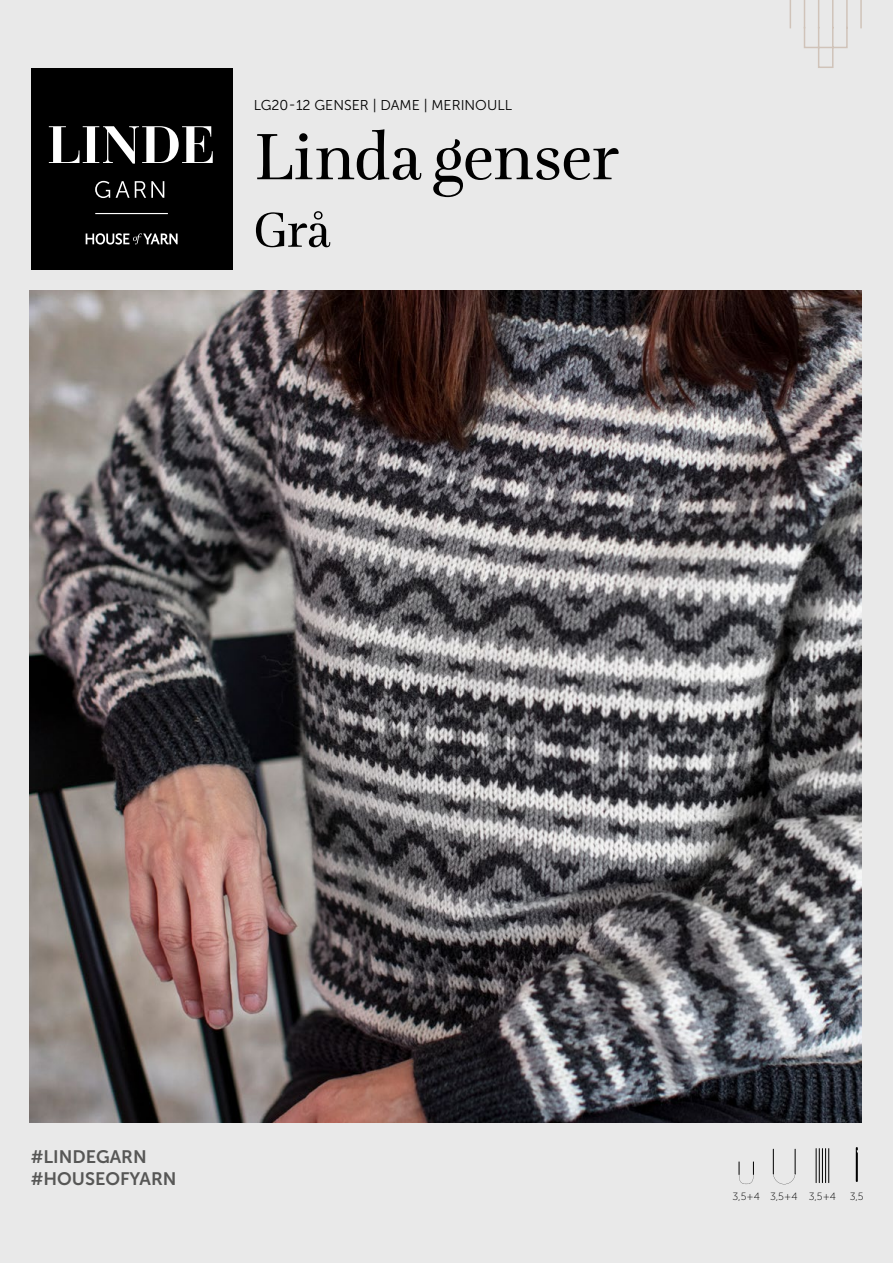
<style>
.page{position:relative;width:893px;height:1263px;background:#e9e9e9}
.page>*{position:absolute;margin:0;border:0;box-sizing:border-box;transform-origin:0 0}
.t1{font:72px "Lavigne Display";letter-spacing:-.015em;color:#000}
.t2{font:54px "Lavigne Display";color:#000}
.t3{font:18px "Museo Sans 700";color:#575756}
.t4{font:14.25px "Museo Sans 300";color:#000}
.t5{font:10.5px "Museo Sans 100";color:#000}
</style>
<div class="page">
<div style="left:31px;top:68px;width:201px;height:201px;background:#000"></div>
<hr style="left:96px;top:213px;width:71px;height:1px;background:#fff">
<svg style="left:49px;top:126px;width:164px;height:38px"></svg>
<svg style="left:95px;top:181px;width:15px;height:17px"></svg>
<svg style="left:116px;top:181px;width:48px;height:17px"></svg>
<svg style="left:86px;top:233px;width:92px;height:12px"></svg>
<img style="left:30px;top:291px;width:832px;height:832px">
<svg style="left:789px;top:0;width:73px;height:68px"></svg>
<svg style="left:738px;top:1161px;width:16px;height:23px"></svg>
<svg style="left:773px;top:1149px;width:23px;height:35px"></svg>
<hr style="left:816px;top:1148px;width:1px;height:35px;background:#000">
<hr style="left:819px;top:1148px;width:1px;height:35px;background:#000">
<hr style="left:822px;top:1148px;width:1px;height:35px;background:#000">
<hr style="left:825px;top:1148px;width:1px;height:35px;background:#000">
<hr style="left:828px;top:1148px;width:1px;height:35px;background:#000">
<svg style="left:856px;top:1147px;width:2px;height:35px"></svg>
<p class="t4" style="left:254px;top:97px;width:260px">LG20-12 GENSER | DAME | MERINOULL</p>
<p class="t1" style="left:254px;top:118px;width:367px">Linda genser</p>
<p class="t2" style="left:254px;top:201px;width:79px">Grå</p>
<p class="t3" style="left:31px;top:1147px;width:117px">#LINDEGARN</p>
<p class="t3" style="left:31px;top:1168px;width:147px">#HOUSEOFYARN</p>
<p class="t5" style="left:733px;top:1191px;width:29px">3,5+4</p>
<p class="t5" style="left:770px;top:1191px;width:29px">3,5+4</p>
<p class="t5" style="left:809px;top:1191px;width:29px">3,5+4</p>
<p class="t5" style="left:850px;top:1191px;width:15px">3,5</p>
</div>
